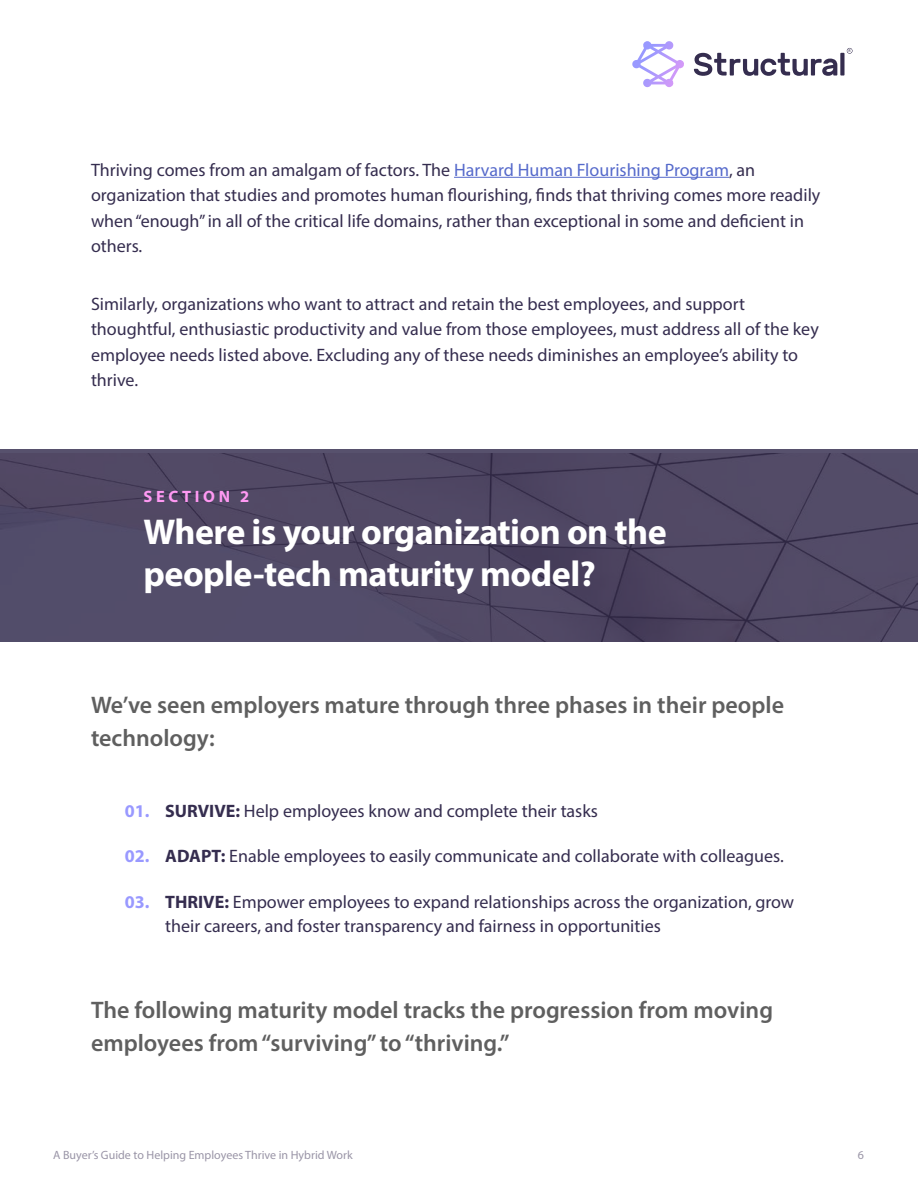
<style>
.page{position:relative;width:918px;height:1188px;background:#fff}
.page>*{position:absolute;margin:0;border:0;box-sizing:border-box;transform-origin:0 0}
.t1{font:700 36px/42px "Myriad Pro";letter-spacing:-.015em;color:#fff}
.t2{font:600 24px/33px "Myriad Pro";color:#5f5f5f}
.t3{font:18px/25.5px "Myriad Pro";color:#352d4f}
.t4{font:700 16.5px "Myriad Pro";letter-spacing:.22em;color:#ff99f3}
.t5{font:12px "Myriad Pro";color:#9a95a7}
.t6{font:4.05px "Myriad Pro";color:#352d4f}
.s1{color:#566acb}
.s2{font-weight:700;color:#99f}
.s3{font-weight:700}
</style>
<div class="page">
<hr style="left:454px;top:177px;width:275px;height:1px;background:#566acb">
<svg style="left:0;top:450px;width:918px;height:192px;background:#4f4864"></svg>
<svg style="left:632px;top:41px;width:52px;height:46px"></svg>
<svg style="left:694px;top:48px;width:159px;height:28px"></svg>
<p class="t6" style="left:848px;top:48px;width:4px">R</p>
<p class="t3" style="left:91px;top:156px;width:731px">Thriving comes from an amalgam of factors. The <span class="s1">Harvard Human Flourishing Program</span>, an organization that studies and promotes human flourishing, finds that thriving comes more readily when “enough” in all of the critical life domains, rather than exceptional in some and deficient in others.</p>
<p class="t3" style="left:91px;top:291px;width:729px">Similarly, organizations who want to attract and retain the best employees, and support thoughtful, enthusiastic productivity and value from those employees, must address all of the key employee needs listed above. Excluding any of these needs diminishes an employee’s ability to thrive.</p>
<p class="t4" style="left:144px;top:486px;width:107px">SECTION 2</p>
<h1 class="t1" style="left:143px;top:510px;width:525px">Where is your organization on the people-tech maturity model?</h1>
<h2 class="t2" style="left:91px;top:688px;width:695px">We’ve seen employers mature through three phases in their people technology:</h2>
<p class="t3" style="left:125px;top:798px;width:475px"><span class="s2">01.</span> <span class="s3">SURVIVE:</span> Help employees know and complete their tasks</p>
<p class="t3" style="left:125px;top:843px;width:661px"><span class="s2">02.</span> <span class="s3">ADAPT:</span> Enable employees to easily communicate and collaborate with colleagues.</p>
<p class="t3" style="left:165px;top:890px;width:630px;line-height:24px;text-indent:-40px"><span class="s2">03.</span> <span class="s3">THRIVE:</span> Empower employees to expand relationships across the organization, grow their careers, and foster transparency and fairness in opportunities</p>
<h2 class="t2" style="left:91px;top:993px;width:684px">The following maturity model tracks the progression from moving employees from “surviving” to “thriving.”</h2>
<p class="t5" style="left:53px;top:1148px;width:301px">A Buyer’s Guide to Helping Employees Thrive in Hybrid Work</p>
<p class="t5" style="left:858px;top:1148px;width:8px">6</p>
</div>
